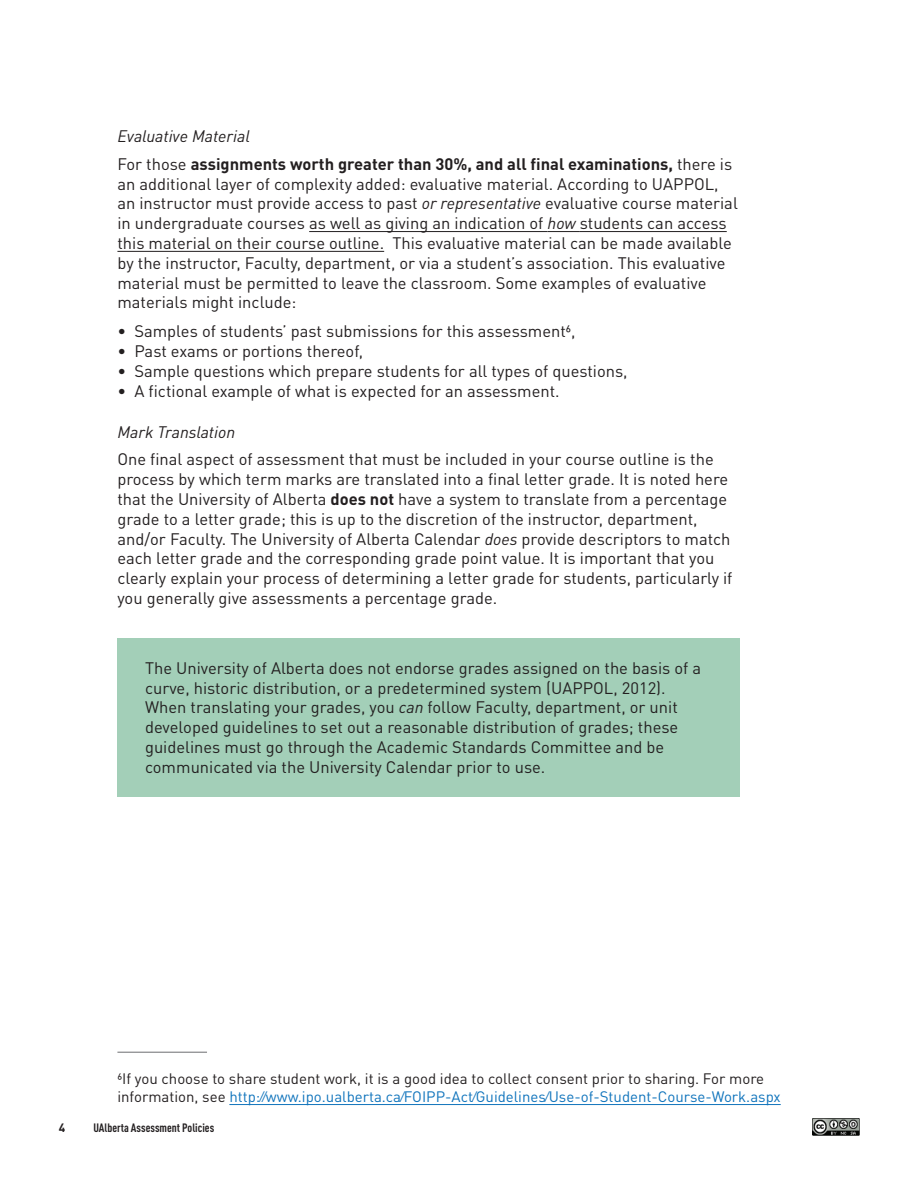
<style>
.page{position:relative;width:918px;height:1188px;background:#fff}
.page>*{position:absolute;margin:0;border:0;box-sizing:border-box;transform-origin:0 0}
.t1{font:16.5px/19.8px "DIN Pro";color:#231f20}
.t2{font:700 16.5px/27.6px "DIN Pro";color:#231f20}
.t3{font:italic 16.5px "DIN Pro";color:#231f20}
.t4{font:15px/18px "DIN Pro";color:#231f20}
.t5{font:700 condensed 12px "DIN Pro";color:#231f20}
.t6{font:700 12px "DIN Pro";color:#231f20}
.s1{font-weight:400;font-style:italic}
.s2{font-weight:400}
.s3{font-style:italic}
.s4{font-weight:700}
.s5{color:#1074bc}
</style>
<div class="page">
<div style="left:117px;top:638px;width:623px;height:159px;background:#a3cfb8"></div>
<hr style="left:229px;top:1104px;width:552px;height:1px;background:#1074bc">
<hr style="left:117px;top:1052px;width:90px;height:1px;background:#6c6d70">
<hr style="left:309px;top:231px;width:239px;height:1px;background:#231f20">
<hr style="left:548px;top:231px;width:32px;height:1px;background:#231f20">
<hr style="left:580px;top:231px;width:147px;height:1px;background:#231f20">
<hr style="left:117px;top:251px;width:267px;height:1px;background:#231f20">
<img style="left:812px;top:1119px;width:47px;height:16px">
<p class="t2" style="left:117px;top:121px;width:616px"><span class="s1">Evaluative Material<br></span><span class="s2">For those</span> assignments worth greater than 30%, and all final examinations, <span class="s2">there is</span></p>
<p class="t1" style="left:117px;top:172px;width:622px">an additional layer of complexity added: evaluative material. According to UAPPOL, an instructor must provide access to past <span class="s3">or representative</span> evaluative course material in undergraduate courses as well as giving an indication of <span class="s3">how</span> students can access this material on their course outline. This evaluative material can be made available by the instructor, Faculty, department, or via a student’s association. This evaluative material must be permitted to leave the classroom. Some examples of evaluative materials might include:</p>
<p class="t1" style="left:117px;top:320px;width:460px">• Samples of students’ past submissions for this assessment6,</p>
<p class="t1" style="left:117px;top:340px;width:247px">• Past exams or portions thereof,</p>
<p class="t1" style="left:117px;top:360px;width:512px">• Sample questions which prepare students for all types of questions,</p>
<p class="t1" style="left:117px;top:379px;width:444px">• A fictional example of what is expected for an assessment.</p>
<p class="t3" style="left:117px;top:419px;width:119px">Mark Translation</p>
<p class="t1" style="left:117px;top:448px;width:617px">One final aspect of assessment that must be included in your course outline is the process by which term marks are translated into a final letter grade. It is noted here that the University of Alberta <span class="s4">does not</span> have a system to translate from a percentage grade to a letter grade; this is up to the discretion of the instructor, department, and/or Faculty. The University of Alberta Calendar <span class="s3">does</span> provide descriptors to match each letter grade and the corresponding grade point value. It is important that you clearly explain your process of determining a letter grade for students, particularly if you generally give assessments a percentage grade.</p>
<p class="t1" style="left:145px;top:656px;width:558px">The University of Alberta does not endorse grades assigned on the basis of a curve, historic distribution, or a predetermined system (UAPPOL, 2012).<br>When translating your grades, you <span class="s3">can</span> follow Faculty, department, or unit developed guidelines to set out a reasonable distribution of grades; these guidelines must go through the Academic Standards Committee and be communicated via the University Calendar prior to use.</p>
<p class="t4" style="left:117px;top:1069px;width:665px">6If you choose to share student work, it is a good idea to collect consent prior to sharing. For more information, see <span class="s5">http:⁄⁄www.ipo.ualberta.ca⁄FOIPP-Act⁄Guidelines⁄Use-of-Student-Course-Work.aspx</span></p>
<p class="t6" style="left:59px;top:1118px;width:8px">4</p>
<p class="t5" style="left:93px;top:1119px;width:122px">UAlberta Assessment Policies</p>
</div>
